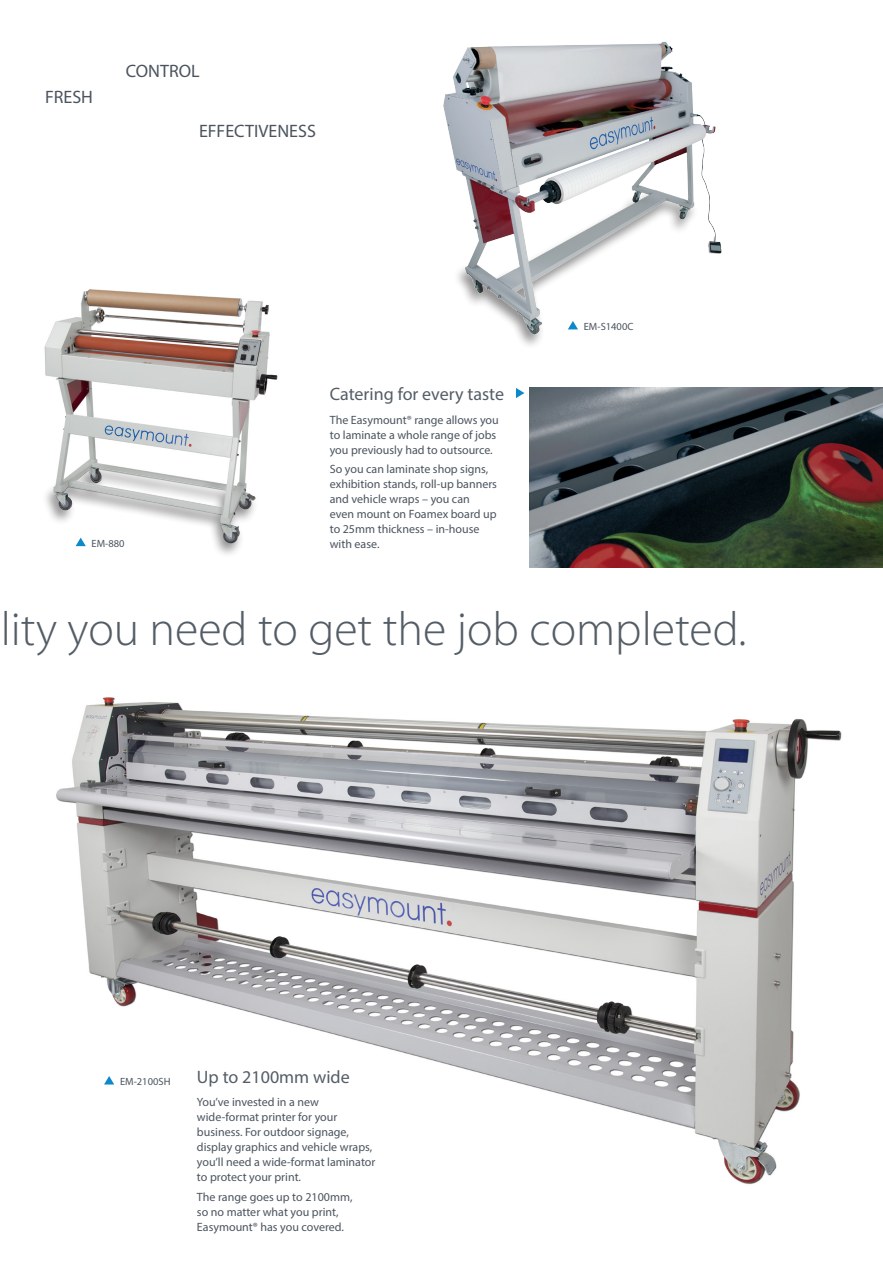
<style>
.page{position:relative;width:883px;height:1263px;background:#fff}
.page>*{position:absolute;margin:0;border:0;box-sizing:border-box;transform-origin:0 0}
.t1{font:300 48px "Myriad Pro";color:#545d66}
.t2{font:18px "Myriad Pro";color:#545d66}
.t3{font:18px "Myriad Pro";color:#4b545e}
.t4{font:12px/15px "Myriad Pro";color:#4b545e}
.t5{font:10.5px "Myriad Pro";color:#4b545e}
</style>
<div class="page">
<img style="left:529px;top:388px;width:353px;height:180px">
<img style="left:443px;top:41px;width:279px;height:305px">
<img style="left:44px;top:289px;width:234px;height:174px">
<div style="left:42px;top:463px;width:217px;height:95px;background:#231f20;opacity:.5"></div>
<img style="left:54px;top:463px;width:202px;height:79px">
<img style="left:56px;top:697px;width:786px;height:488px">
<svg style="left:567px;top:321px;width:11px;height:8px"></svg>
<svg style="left:516px;top:388px;width:8px;height:10px"></svg>
<svg style="left:76px;top:538px;width:10px;height:8px"></svg>
<svg style="left:104px;top:1076px;width:10px;height:8px"></svg>
<p class="t3" style="left:45px;top:86px;width:49px">FRESH</p>
<p class="t3" style="left:126px;top:60px;width:75px">CONTROL</p>
<p class="t3" style="left:199px;top:120px;width:118px">EFFECTIVENESS</p>
<p class="t5" style="left:92px;top:537px;width:35px">EM-880</p>
<p class="t2" style="left:330px;top:383px;width:176px">Catering for every taste</p>
<p class="t4" style="left:330px;top:412px;width:170px">The Easymount® range allows you to laminate a whole range of jobs you previously had to outsource.</p>
<p class="t4" style="left:330px;top:461px;width:169px">So you can laminate shop signs, exhibition stands, roll-up banners and vehicle wraps – you can even mount on Foamex board up to 25mm thickness – in-house with ease.</p>
<p class="t5" style="left:583px;top:320px;width:51px">EM-S1400C</p>
<p class="t1" style="left:1px;top:600px;width:747px">lity you need to get the job completed.</p>
<p class="t5" style="left:120px;top:1075px;width:52px">EM-2100SH</p>
<p class="t2" style="left:197px;top:1066px;width:154px">Up to 2100mm wide</p>
<p class="t4" style="left:197px;top:1095px;width:180px">You’ve invested in a new wide-format printer for your business. For outdoor signage, display graphics and vehicle wraps, you’ll need a wide-format laminator to protect your print.</p>
<p class="t4" style="left:197px;top:1189px;width:157px">The range goes up to 2100mm, so no matter what you print,<br>Easymount® has you covered.</p>
</div>
